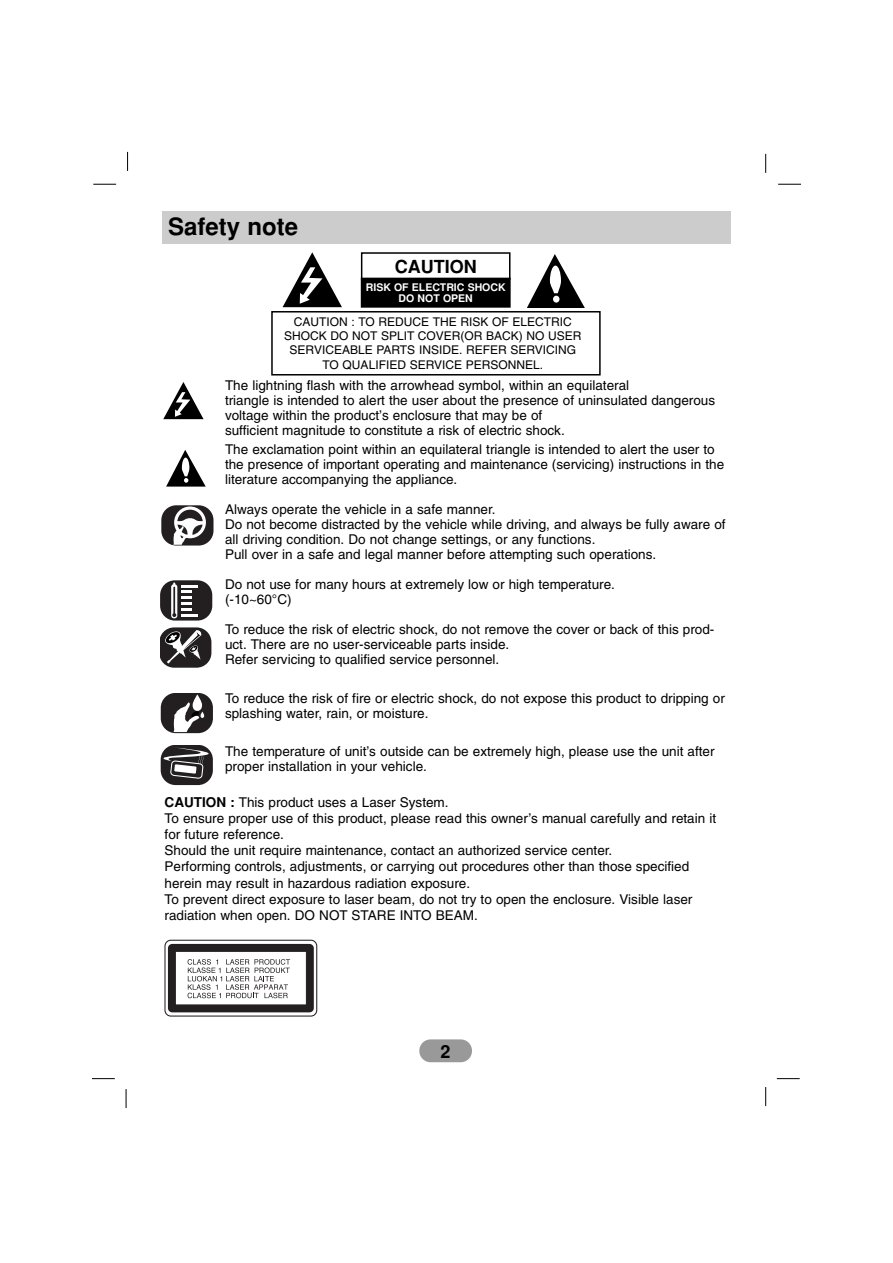
<style>
.page{position:relative;width:893px;height:1263px;background:#fff}
.page>*{position:absolute;margin:0;border:0;box-sizing:border-box;transform-origin:0 0}
.t1{font:700 24px "Helvetica";color:#000}
.t2{font:700 18px "Helvetica";color:#000}
.t3{font:13.5px/15px "Helvetica";color:#000}
.t4{font:12px/14.4px "Helvetica";color:#000;text-align:center}
.t5{font:700 10.5px/10.5px "Helvetica";color:#fff;text-align:center}
.s1{font-weight:700}
</style>
<div class="page">
<div style="left:419px;top:1039px;width:53px;height:23px;background:#999;border-radius:11px"></div>
<svg style="left:127px;top:152px;width:1px;height:19px"></svg>
<svg style="left:93px;top:184px;width:23px;height:1px"></svg>
<svg style="left:126px;top:1089px;width:1px;height:19px"></svg>
<svg style="left:92px;top:1078px;width:23px;height:1px"></svg>
<svg style="left:765px;top:1087px;width:1px;height:19px"></svg>
<svg style="left:776px;top:1078px;width:23px;height:1px"></svg>
<svg style="left:765px;top:154px;width:1px;height:19px"></svg>
<svg style="left:778px;top:184px;width:23px;height:1px"></svg>
<svg style="left:163px;top:382px;width:40px;height:37px"></svg>
<svg style="left:166px;top:450px;width:40px;height:37px"></svg>
<div style="left:161px;top:505px;width:52px;height:41px;background:#231f20;border-radius:15px"></div>
<svg style="left:173px;top:506px;width:33px;height:39px"></svg>
<div style="left:161px;top:581px;width:51px;height:40px;background:#231f20;border-radius:15px"></div>
<svg style="left:171px;top:583px;width:27px;height:35px"></svg>
<svg style="left:161px;top:627px;width:50px;height:41px"></svg>
<div style="left:161px;top:693px;width:52px;height:40px;background:#231f20;border-radius:15px"></div>
<svg style="left:173px;top:694px;width:31px;height:38px"></svg>
<div style="left:161px;top:746px;width:52px;height:39px;background:#231f20;border-radius:15px"></div>
<svg style="left:161px;top:747px;width:52px;height:32px"></svg>
<svg style="left:282px;top:252px;width:60px;height:55px"></svg>
<div style="left:361px;top:252px;width:149px;height:28px;border:2px solid #000"></div>
<div style="left:361px;top:279px;width:148px;height:28px;background:#000"></div>
<div style="left:361px;top:278px;width:149px;height:30px;border:1px solid #000"></div>
<svg style="left:527px;top:254px;width:58px;height:54px"></svg>
<div style="left:553px;top:296px;width:6px;height:7px;background:#fff;border-radius:50%"></div>
<div style="left:271px;top:311px;width:329px;height:65px;border:2px solid #000"></div>
<div style="left:162px;top:212px;width:568px;height:32px;background:#ccc"></div>
<svg style="left:164px;top:940px;width:153px;height:77px"></svg>
<div style="left:168px;top:944px;width:146px;height:68px;background:#231f20;border-radius:4px"></div>
<div style="left:175px;top:951px;width:131px;height:54px;background:#fff;border:1px solid #231f20"></div>
<svg style="left:187px;top:959px;width:103px;height:39px"></svg>
<h1 class="t1" style="left:168px;top:218px;width:131px">Safety note</h1>
<h2 class="t2" style="left:394px;top:260px;width:83px">CAUTION</h2>
<p class="t5" style="left:366px;top:283px;width:141px">RISK OF ELECTRIC SHOCK<br>DO NOT OPEN</p>
<p class="t4" style="left:284px;top:315px;width:299px">CAUTION : TO REDUCE THE RISK OF ELECTRIC SHOCK DO NOT SPLIT COVER(OR BACK) NO USER SERVICEABLE PARTS INSIDE. REFER SERVICING TO QUALIFIED SERVICE PERSONNEL.</p>
<p class="t3" style="left:225px;top:379px;width:491px">The lightning flash with the arrowhead symbol, within an equilateral<br>triangle is intended to alert the user about the presence of uninsulated dangerous voltage within the product’s enclosure that may be of<br>sufficient magnitude to constitute a risk of electric shock.</p>
<p class="t3" style="left:225px;top:444px;width:500px">The exclamation point within an equilateral triangle is intended to alert the user to the presence of important operating and maintenance (servicing) instructions in the literature accompanying the appliance.</p>
<p class="t3" style="left:225px;top:504px;width:502px">Always operate the vehicle in a safe manner.<br>Do not become distracted by the vehicle while driving, and always be fully aware of all driving condition. Do not change settings, or any functions.<br>Pull over in a safe and legal manner before attempting such operations.</p>
<p class="t3" style="left:225px;top:579px;width:391px">Do not use for many hours at extremely low or high temperature. (-10~60 C)</p>
<p class="t3" style="left:225px;top:624px;width:491px">To reduce the risk of electric shock, do not remove the cover or back of this prod&shy;uct. There are no user-serviceable parts inside.<br>Refer servicing to qualified service personnel.</p>
<p class="t3" style="left:225px;top:692px;width:501px">To reduce the risk of fire or electric shock, do not expose this product to dripping or splashing water, rain, or moisture.</p>
<p class="t3" style="left:225px;top:746px;width:491px">The temperature of unit’s outside can be extremely high, please use the unit after proper installation in your vehicle.</p>
<p class="t3" style="left:165px;top:795px;width:553px;line-height:16.2px"><span class="s1">CAUTION :</span> This product uses a Laser System.<br>To ensure proper use of this product, please read this owner’s manual carefully and retain it for future reference.<br>Should the unit require maintenance, contact an authorized service center.<br>Performing controls, adjustments, or carrying out procedures other than those specified herein may result in hazardous radiation exposure.<br>To prevent direct exposure to laser beam, do not try to open the enclosure. Visible laser radiation when open. DO NOT STARE INTO BEAM.</p>
<h2 class="t2" style="left:440px;top:1045px;width:12px">2</h2>
</div>
